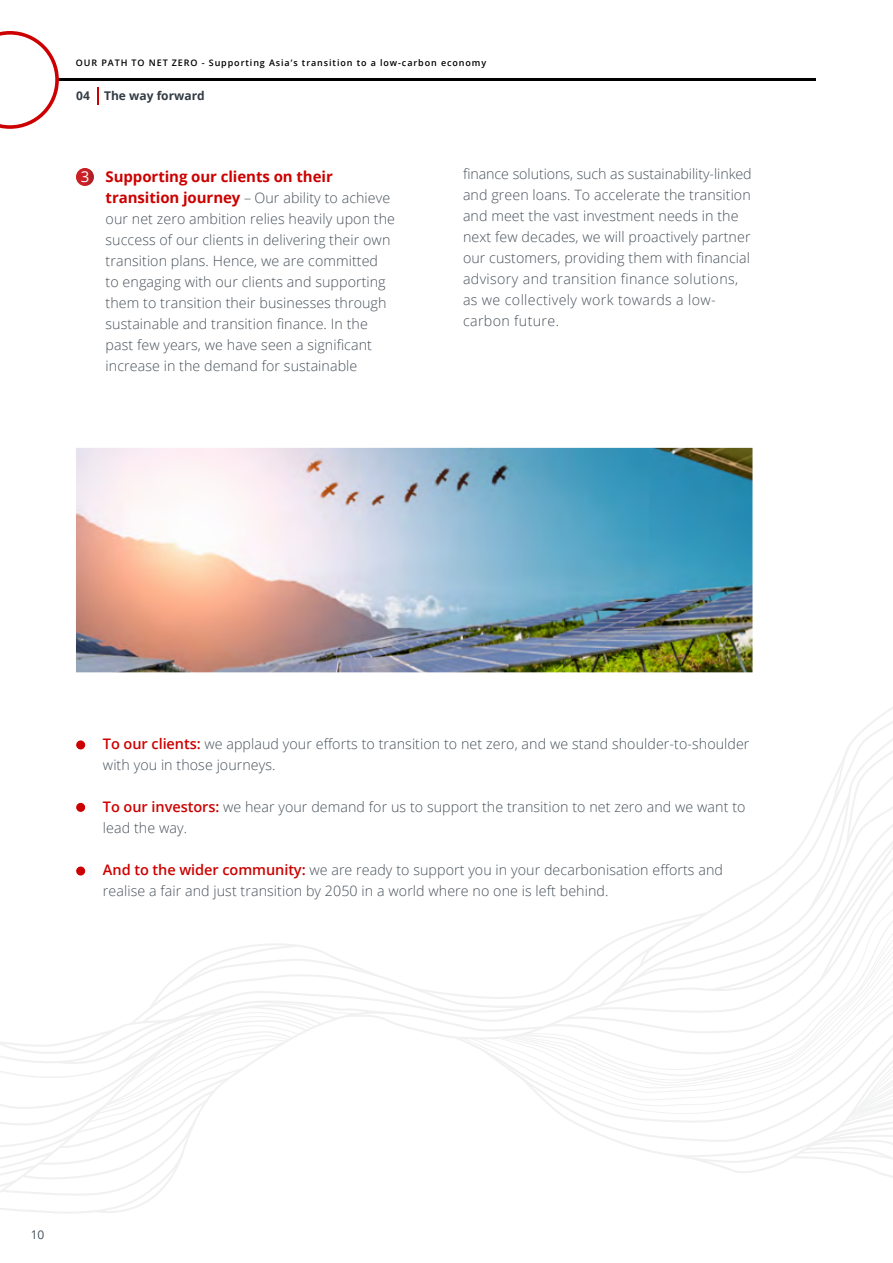
<style>
.page{position:relative;width:893px;height:1263px;background:#fff}
.page>*{position:absolute;margin:0;border:0;box-sizing:border-box;transform-origin:0 0}
.t1{font:700 15px "Open Sans";letter-spacing:-.005em;color:#c00}
.t2{font:15px "Open Sans";color:#fff}
.t3{font:300 14.25px/21px "Open Sans";letter-spacing:.005em;color:#465058}
.t4{font:700 12px "Open Sans";color:#323c45}
.t5{font:12px "Open Sans";color:#465058}
.t6{font:600 9px "Open Sans";letter-spacing:.1em;color:#000}
.s1{font-weight:700;font-size:15px;color:#c00}
.s2{font-weight:600;font-size:14.55px;color:#c00}
</style>
<div class="page">
<svg style="left:0;top:944px;width:401px;height:270px"></svg>
<img style="left:76px;top:448px;width:676px;height:224px">
<svg style="left:408px;top:707px;width:485px;height:471px"></svg>
<svg style="left:97px;top:87px;width:1px;height:18px"></svg>
<hr style="left:59px;top:79px;width:757px;height:2px;background:#000">
<svg style="left:0;top:31px;width:59px;height:98px"></svg>
<div style="left:76px;top:740px;width:9px;height:9px;background:#c00;border-radius:50%"></div>
<div style="left:76px;top:803px;width:9px;height:9px;background:#c00;border-radius:50%"></div>
<div style="left:76px;top:866px;width:9px;height:9px;background:#c00;border-radius:50%"></div>
<svg style="left:76px;top:168px;width:18px;height:18px"></svg>
<p class="t6" style="left:76px;top:57px;width:412px">OUR PATH TO NET ZERO - Supporting Asia’s transition to a low-carbon economy</p>
<p class="t4" style="left:76px;top:87px;width:130px">04 The way forward</p>
<p class="t2" style="left:81px;top:167px;width:10px">3</p>
<p class="t3" style="left:463px;top:163px;width:290px">finance solutions, such as sustainability-linked and green loans. To accelerate the transition and meet the vast investment needs in the next few decades, we will proactively partner our customers, providing them with financial advisory and transition finance solutions, as we collectively work towards a low&shy;carbon future.</p>
<p class="t1" style="left:106px;top:166px;width:229px">Supporting our clients on their</p>
<p class="t3" style="left:106px;top:187px;width:291px"><span class="s1">transition journey</span> – Our ability to achieve our net zero ambition relies heavily upon the success of our clients in delivering their own transition plans. Hence, we are committed<br>to engaging with our clients and supporting them to transition their businesses through sustainable and transition finance. In the past few years, we have seen a significant increase in the demand for sustainable</p>
<p class="t3" style="left:103px;top:733px;width:648px"><span class="s2">To our clients:</span> we applaud your efforts to transition to net zero, and we stand shoulder-to-shoulder with you in those journeys.</p>
<p class="t3" style="left:103px;top:796px;width:644px"><span class="s2">To our investors:</span> we hear your demand for us to support the transition to net zero and we want to lead the way.</p>
<p class="t3" style="left:103px;top:859px;width:621px"><span class="s2">And to the wider community:</span> we are ready to support you in your decarbonisation efforts and realise a fair and just transition by 2050 in a world where no one is left behind.</p>
<p class="t5" style="left:31px;top:1227px;width:15px">10</p>
</div>
